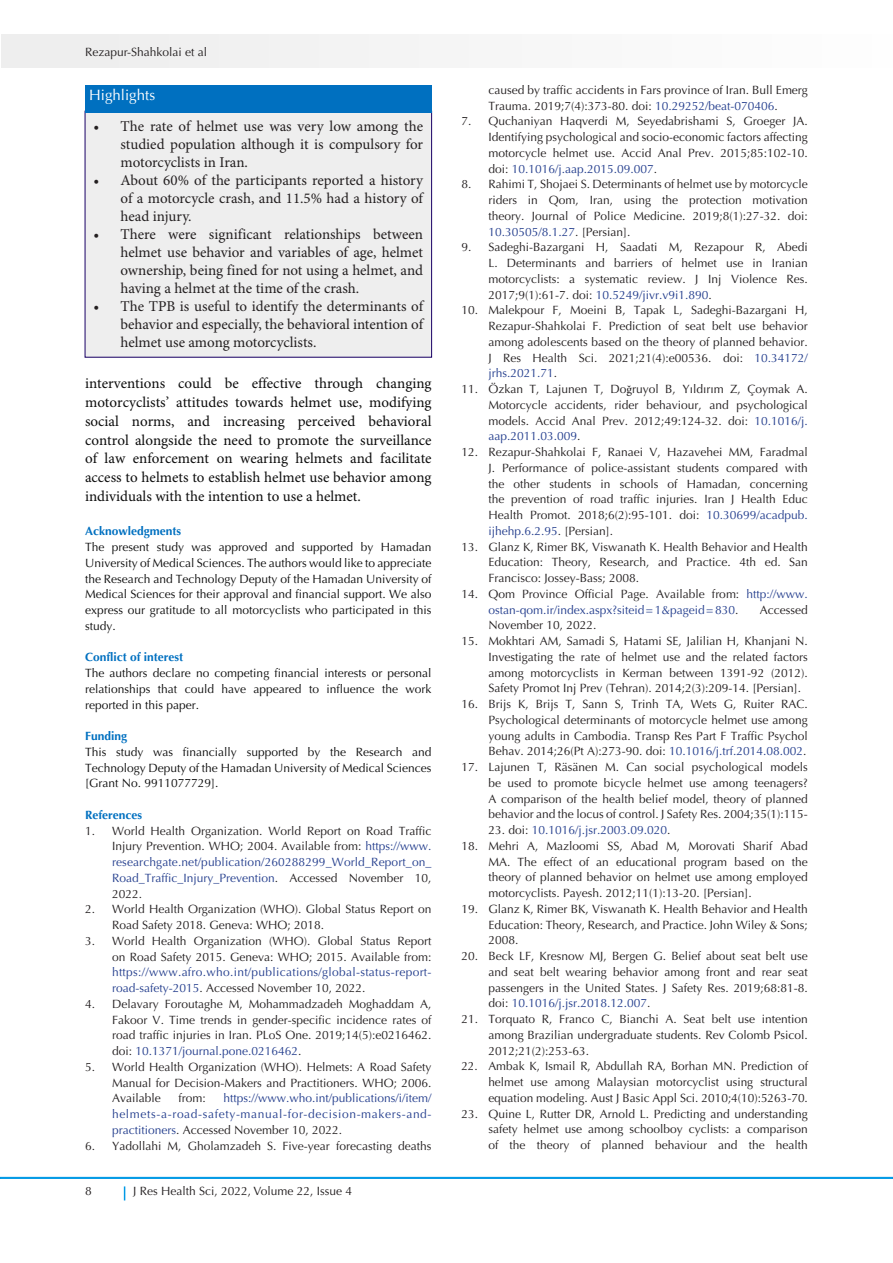
<style>
.page{position:relative;width:893px;height:1263px;background:#fff}
.page>*{position:absolute;margin:0;border:0;box-sizing:border-box;transform-origin:0 0}
.t1{font:15px/18px "Minion Pro";letter-spacing:-.005em;color:#231f20;text-align:justify}
.t2{font:15px/18.8px "Minion Pro";color:#0d0d0d;text-align:justify}
.t3{font:15px "Optima LT Std";color:#fff}
.t4{font:12px/15.8px "Optima LT Std";color:#231f20;text-align:justify}
.t5{font:12px/15.8px "Optima LT Std";color:#0d0d0d;text-align:justify}
.t6{font:12px/15.8px "Optima LT Std";color:#253f8e;text-align:justify}
.heading_1{font:700 12px "Optima LT Std";color:#0070c0}
.s1{color:#253f8e}
.s2{color:#231f20}
.s3{font-family:"Minion Pro"}
</style>
<div class="page">
<hr style="left:0;top:1177px;width:893px;height:2px;background:#0099e5">
<div style="left:1px;top:35px;width:892px;height:33px;background:#f5f5f5"></div>
<svg style="left:124px;top:1186px;width:1px;height:14px"></svg>
<div style="left:85px;top:111px;width:347px;height:246px;background:#eee"></div>
<div style="left:85px;top:85px;width:347px;height:27px;background:#0070c0"></div>
<p class="t4" style="left:85px;top:44px;width:124px">Rezapur-Shahkolai et al</p>
<p class="t3" style="left:89px;top:87px;width:67px">Highlights</p>
<p class="t1" style="left:121px;top:117px;width:304px;text-indent:-27px">• The rate of helmet use was very low among the studied population although it is compulsory for motorcyclists in Iran.</p>
<p class="t1" style="left:121px;top:171px;width:304px;text-indent:-27px">• About 60% of the participants reported a history of a motorcycle crash, and 11.5% had a history of head injury.</p>
<p class="t1" style="left:121px;top:225px;width:304px;text-indent:-27px">• There were significant relationships between helmet use behavior and variables of age, helmet ownership, being fined for not using a helmet, and having a helmet at the time of the crash.</p>
<p class="t1" style="left:121px;top:297px;width:304px;text-indent:-27px">• The TPB is useful to identify the determinants of behavior and especially, the behavioral intention of helmet use among motorcyclists.</p>
<p class="t2" style="left:85px;top:375px;width:348px">interventions could be effective through changing motorcyclists’ attitudes towards helmet use, modifying social norms, and increasing perceived behavioral control alongside the need to promote the surveillance of law enforcement on wearing helmets and facilitate access to helmets to establish helmet use behavior among individuals with the intention to use a helmet.</p>
<p class="heading_1" style="left:85px;top:524px;width:98px">Acknowledgments</p>
<p class="t5" style="left:85px;top:539px;width:348px">The present study was approved and supported by Hamadan University of Medical Sciences. The authors would like to appreciate the Research and Technology Deputy of the Hamadan University of Medical Sciences for their approval and financial support. We also express our gratitude to all motorcyclists who participated in this study.</p>
<p class="heading_1" style="left:85px;top:650px;width:100px">Conflict of interest</p>
<p class="t5" style="left:85px;top:665px;width:348px">The authors declare no competing financial interests or personal relationships that could have appeared to influence the work reported in this paper.</p>
<p class="heading_1" style="left:85px;top:729px;width:44px">Funding</p>
<p class="t5" style="left:85px;top:744px;width:348px">This study was financially supported by the Research and Technology Deputy of the Hamadan University of Medical Sciences [Grant No. 9911077729].</p>
<p class="heading_1" style="left:85px;top:808px;width:59px">References</p>
<p class="t4" style="left:112px;top:823px;width:321px;text-indent:-27px">1. World Health Organization. World Report on Road Traffic Injury Prevention. WHO; 2004. Available from: <span class="s1">https://www. researchgate.net/publication/260288299_World_Report_on_ Road_Traffic_Injury_Prevention</span>. Accessed November 10, 2022.</p>
<p class="t4" style="left:112px;top:902px;width:321px;text-indent:-27px">2. World Health Organization (WHO). Global Status Report on<br>Road Safety 2018. Geneva: WHO; 2018.</p>
<p class="t4" style="left:112px;top:933px;width:321px;text-indent:-27px">3. World Health Organization (WHO). Global Status Report on Road Safety 2015. Geneva: WHO; 2015. Available from: <span class="s1">https://www.afro.who.int/publications/global-status-report&shy;road-safety-2015</span>. Accessed November 10, 2022.</p>
<p class="t4" style="left:112px;top:996px;width:321px;text-indent:-27px">4. Delavary Foroutaghe M, Mohammadzadeh Moghaddam A, Fakoor V. Time trends in gender-specific incidence rates of road traffic injuries in Iran. PLoS One. 2019;14(5):e0216462. doi: <span class="s1">10.1371/journal.pone.0216462</span>.</p>
<p class="t4" style="left:112px;top:1059px;width:321px;text-indent:-27px">5. World Health Organization (WHO). Helmets: A Road Safety Manual for Decision-Makers and Practitioners. WHO; 2006.<br>Available</p>
<p class="t4" style="left:178px;top:1091px;width:29px">from:</p>
<p class="t6" style="left:112px;top:1091px;width:321px;text-indent:111px">https://www.who.int/publications/i/item/ helmets-a-road-safety-manual-for-decision-makers-and&shy;practitioners<span class="s2">. Accessed November 10, 2022.</span></p>
<p class="t4" style="left:85px;top:1138px;width:348px">6. Yadollahi M, Gholamzadeh S. Five-year forecasting deaths</p>
<p class="t4" style="left:85px;top:1183px;width:8px">8</p>
<p class="t4" style="left:133px;top:1183px;width:221px">J Res Health Sci, 2022, Volume 22, Issue 4</p>
<p class="t4" style="left:488px;top:82px;width:321px">caused by traffic accidents in Fars province of Iran. Bull Emerg<br>Trauma. 2019;7(4):373-80. doi: <span class="s1">10.29252/beat-070406</span>.</p>
<p class="t4" style="left:488px;top:114px;width:321px;text-indent:-27px">7. Quchaniyan Haqverdi M, Seyedabrishami S, Groeger JA.<br>Identifying psychological and socio-economic factors affecting motorcycle helmet use. Accid Anal Prev. 2015;85:102-10. doi: <span class="s1">10.1016/j.aap.2015.09.007</span>.</p>
<p class="t4" style="left:488px;top:177px;width:321px;text-indent:-27px">8. Rahimi T, Shojaei S. Determinants of helmet use by motorcycle riders in Qom, Iran, using the protection motivation theory. Journal of Police Medicine. 2019;8(1):27-32. doi:<br><span class="s1">10.30505/8.1.27</span>. [Persian].</p>
<p class="t4" style="left:488px;top:240px;width:321px;text-indent:-27px">9. Sadeghi-Bazargani H, Saadati M, Rezapour R, Abedi L. Determinants and barriers of helmet use in Iranian motorcyclists: a systematic review. J Inj Violence Res.<br>2017;9(1):61-7. doi: <span class="s1">10.5249/jivr.v9i1.890</span>.</p>
<p class="t4" style="left:488px;top:303px;width:321px;text-indent:-27px">10. Malekpour F, Moeini B, Tapak L, Sadeghi-Bazargani H, Rezapur-Shahkolai F. Prediction of seat belt use behavior among adolescents based on the theory of planned behavior.<br>J Res Health Sci. 2021;21(4):e00536. doi: <span class="s1">10.34172/ jrhs.2021.71</span>.</p>
<p class="t4" style="left:488px;top:381px;width:321px;text-indent:-27px">11. Özkan T, Lajunen T, Do<span class="s3">ğ</span>ruyol B, Yıldırım Z, Çoymak A.<br>Motorcycle accidents, rider behaviour, and psychological models. Accid Anal Prev. 2012;49:124-32. doi: <span class="s1">10.1016/j. aap.2011.03.009</span>.</p>
<p class="t4" style="left:488px;top:444px;width:321px;text-indent:-27px">12. Rezapur-Shahkolai F, Ranaei V, Hazavehei MM, Faradmal J. Performance of police-assistant students compared with the other students in schools of Hamadan, concerning the prevention of road traffic injuries. Iran J Health Educ Health Promot. 2018;6(2):95-101. doi: <span class="s1">10.30699/acadpub. ijhehp.6.2.95</span>. [Persian].</p>
<p class="t4" style="left:488px;top:539px;width:321px;text-indent:-27px">13. Glanz K, Rimer BK, Viswanath K. Health Behavior and Health Education: Theory, Research, and Practice. 4th ed. San Francisco: Jossey-Bass; 2008.</p>
<p class="t6" style="left:488px;top:586px;width:321px;text-indent:-27px"><span class="s2">14. Qom Province Official Page. Available from:</span> http://www. ostan-qom.ir/index.aspx?siteid=1&amp;pageid=830<span class="s2">.</span></p>
<p class="t4" style="left:760px;top:602px;width:50px">Accessed</p>
<p class="t4" style="left:488px;top:618px;width:110px">November 10, 2022.</p>
<p class="t4" style="left:488px;top:633px;width:321px;text-indent:-27px">15. Mokhtari AM, Samadi S, Hatami SE, Jalilian H, Khanjani N.<br>Investigating the rate of helmet use and the related factors among motorcyclists in Kerman between 1391-92 (2012).<br>Safety Promot Inj Prev (Tehran). 2014;2(3):209-14. [Persian].</p>
<p class="t4" style="left:488px;top:696px;width:321px;text-indent:-27px">16. Brijs K, Brijs T, Sann S, Trinh TA, Wets G, Ruiter RAC.<br>Psychological determinants of motorcycle helmet use among young adults in Cambodia. Transp Res Part F Traffic Psychol Behav. 2014;26(Pt A):273-90. doi: <span class="s1">10.1016/j.trf.2014.08.002</span>.</p>
<p class="t4" style="left:488px;top:759px;width:321px;text-indent:-27px">17. Lajunen T, Räsänen M. Can social psychological models be used to promote bicycle helmet use among teenagers?<br>A comparison of the health belief model, theory of planned behavior and the locus of control. J Safety Res. 2004;35(1):115-</p>
<p class="t6" style="left:488px;top:822px;width:184px"><span class="s2">23. doi:</span> 10.1016/j.jsr.2003.09.020<span class="s2">.</span></p>
<p class="t4" style="left:488px;top:838px;width:321px;text-indent:-27px">18. Mehri A, Mazloomi SS, Abad M, Morovati Sharif Abad MA. The effect of an educational program based on the theory of planned behavior on helmet use among employed motorcyclists. Payesh. 2012;11(1):13-20. [Persian].</p>
<p class="t4" style="left:488px;top:901px;width:321px;text-indent:-27px">19. Glanz K, Rimer BK, Viswanath K. Health Behavior and Health Education: Theory, Research, and Practice. John Wiley &amp; Sons; 2008.</p>
<p class="t4" style="left:488px;top:948px;width:321px;text-indent:-27px">20. Beck LF, Kresnow MJ, Bergen G. Belief about seat belt use and seat belt wearing behavior among front and rear seat passengers in the United States. J Safety Res. 2019;68:81-8. doi: <span class="s1">10.1016/j.jsr.2018.12.007</span>.</p>
<p class="t4" style="left:488px;top:1011px;width:321px;text-indent:-27px">21. Torquato R, Franco C, Bianchi A. Seat belt use intention among Brazilian undergraduate students. Rev Colomb Psicol.<br>2012;21(2):253-63.</p>
<p class="t4" style="left:488px;top:1059px;width:321px;text-indent:-27px">22. Ambak K, Ismail R, Abdullah RA, Borhan MN. Prediction of helmet use among Malaysian motorcyclist using structural equation modeling. Aust J Basic Appl Sci. 2010;4(10):5263-70.</p>
<p class="t4" style="left:488px;top:1106px;width:321px;text-indent:-27px">23. Quine L, Rutter DR, Arnold L. Predicting and understanding safety helmet use among schoolboy cyclists: a comparison of the theory of planned behaviour and the health</p>
</div>
